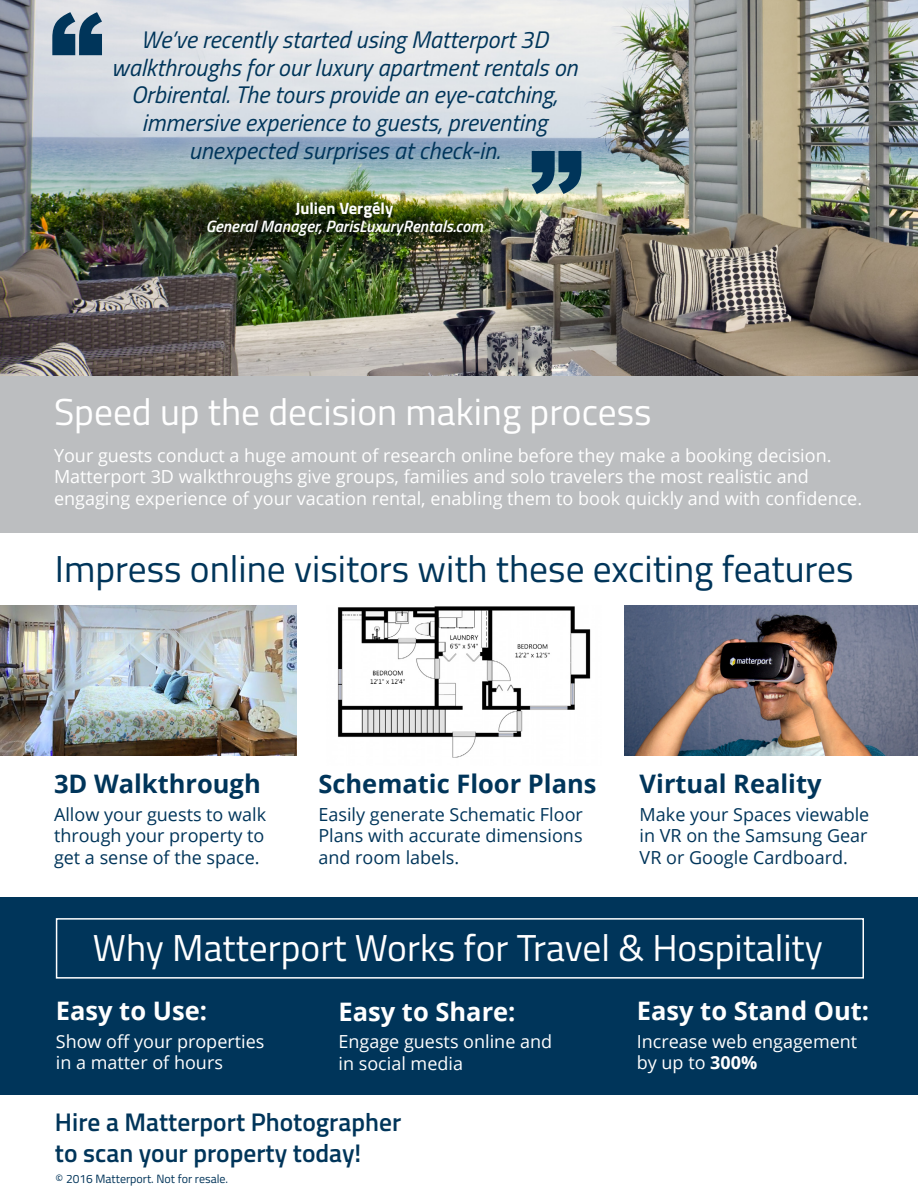
<style>
.page{position:relative;width:918px;height:1188px;background:#fff}
.page>*{position:absolute;margin:0;border:0;box-sizing:border-box;transform-origin:0 0}
.t1{font:900 108px "Arial";color:#00355a}
.t2{font:37.5px "Titillium";color:#fff}
.t3{font:37.5px "Titillium";color:#00355a}
.t4{font:600 25.5px/30.6px "Titillium";color:#00355a}
.t5{font:700 25.5px "Open Sans";color:#00355a}
.t6{font:700 25.5px "Open Sans";color:#fff}
.t7{font:italic 24px/27.8px "Titillium";color:#00355a;text-align:center}
.t8{font:18px/21.6px "Open Sans";color:#fff}
.t9{font:18px/21.6px "Open Sans";color:#00355a;text-align:justify}
.t10{font:italic 600 16.5px "Titillium";color:#fff}
.t11{font:700 16.5px "Titillium";color:#fff}
.t12{font:12px "Titillium Web";color:#003459}
.s1{color:#00355a}
.s2{font-weight:700}
</style>
<div class="page">
<img style="left:0;top:0;width:918px;height:376px">
<div style="left:0;top:376px;width:918px;height:157px;background:#bcbec0"></div>
<div style="left:0;top:897px;width:918px;height:198px;background:#00355a"></div>
<div style="left:56px;top:918px;width:808px;height:61px;border:2px solid #fff"></div>
<img style="left:0;top:605px;width:297px;height:150px">
<img style="left:624px;top:605px;width:294px;height:150px">
<img style="left:337px;top:606px;width:254px;height:152px">
<h1 class="t1" style="left:49px;top:-26px;width:55px">“</h1>
<h3 class="t7" style="left:111px;top:25px;width:468px">We’ve recently started using Matterport 3D walkthroughs for our luxury apartment rentals on Orbirental. The tours provide an eye-catching, immersive experience to guests, preventing unexpected surprises at check-in.</h3>
<p class="t11" style="left:295px;top:195px;width:99px">Julien Vergély</p>
<p class="t10" style="left:206px;top:213px;width:279px">General Manager, ParisLuxuryRentals.com</p>
<h1 class="t1" style="left:529px;top:113px;width:55px">”</h1>
<h2 class="t2" style="left:54px;top:385px;width:599px">Speed up the decision making process</h2>
<p class="t8" style="left:54px;top:444px;width:810px">Your guests conduct a huge amount of research online before they make a booking decision.<br>Matterport 3D walkthroughs give groups, families and solo travelers the most realistic and engaging experience of your vacation rental, enabling them to book quickly and with confidence.</p>
<h2 class="t3" style="left:55px;top:541px;width:800px">Impress online visitors with these exciting features</h2>
<h3 class="t5" style="left:54px;top:766px;width:208px">3D Walkthrough</h3>
<p class="t9" style="left:54px;top:803px;width:214px">Allow your guests to walk through your property to get a sense of the space.</p>
<h3 class="t5" style="left:318px;top:766px;width:280px">Schematic Floor Plans</h3>
<p class="t9" style="left:318px;top:803px;width:266px">Easily generate Schematic Floor Plans with accurate dimensions and room labels.</p>
<h3 class="t5" style="left:640px;top:766px;width:183px">Virtual Reality</h3>
<p class="t9" style="left:640px;top:803px;width:231px">Make your Spaces viewable in VR on the Samsung Gear VR or Google Cardboard.</p>
<h2 class="t2" style="left:93px;top:920px;width:732px">Why Matterport Works for Travel &amp; Hospitality</h2>
<h3 class="t6" style="left:56px;top:993px;width:153px">Easy to Use:</h3>
<p class="t8" style="left:56px;top:1030px;width:210px">Show off your properties in a matter of hours<span class="s1">.</span></p>
<h3 class="t6" style="left:637px;top:993px;width:234px">Easy to Stand Out:</h3>
<p class="t8" style="left:637px;top:1030px;width:222px">Increase web engagement by up to <span class="s2">300%</span></p>
<h3 class="t6" style="left:338px;top:994px;width:179px">Easy to Share:</h3>
<p class="t8" style="left:338px;top:1031px;width:215px">Engage guests online and in social media</p>
<h3 class="t4" style="left:55px;top:1106px;width:348px">Hire a Matterport Photographer to scan your property today!</h3>
<p class="t12" style="left:56px;top:1170px;width:174px">© 2016 Matterport. Not for resale.</p>
</div>
